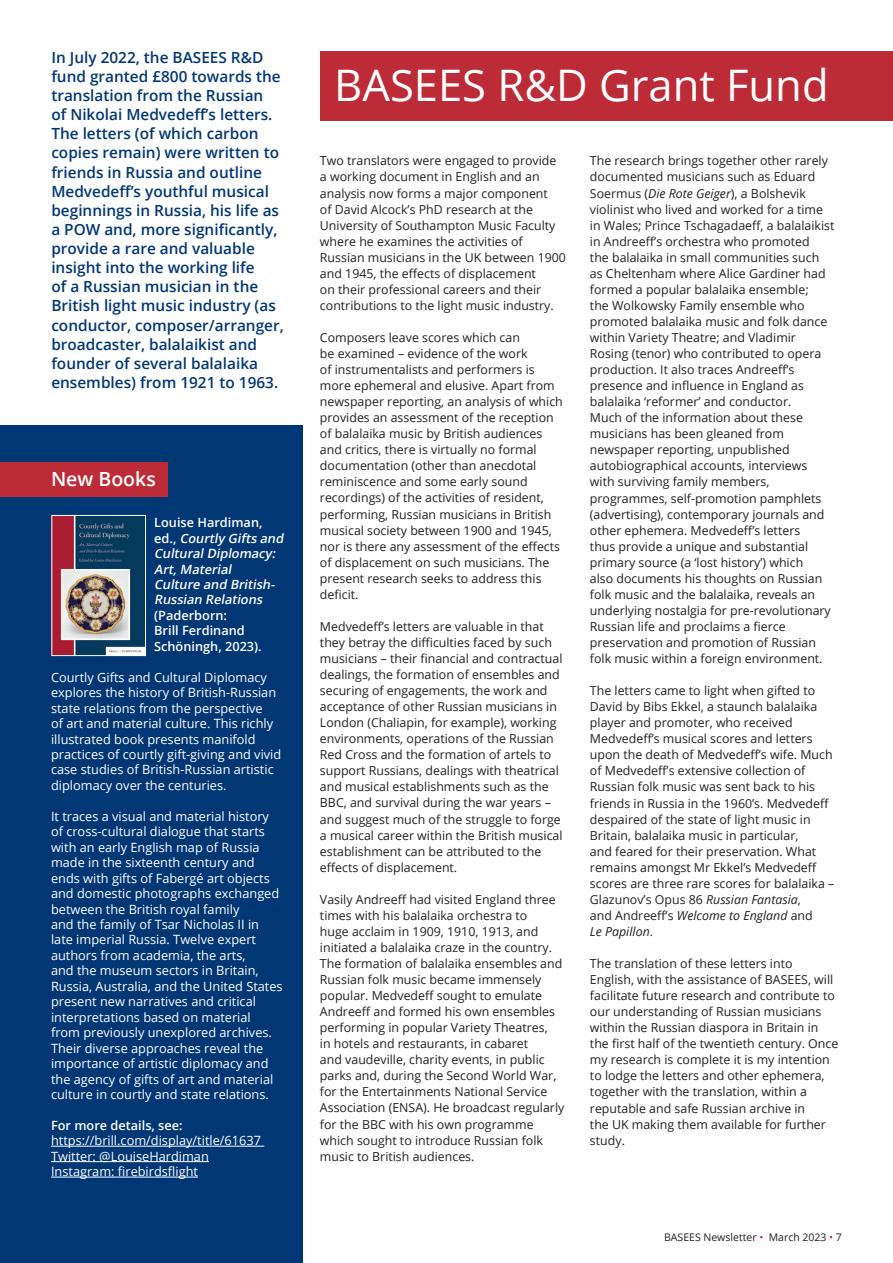
<style>
.page{position:relative;width:893px;height:1263px;background:#fff}
.page>*{position:absolute;margin:0;border:0;box-sizing:border-box;transform-origin:0 0}
.t1{font:43.5px "Open Sans";color:#fff}
.t2{font:600 19.5px "Open Sans";color:#fff}
.t3{font:600 15.3px/19.2px "Open Sans";color:#013775}
.t4{font:12.75px/15.5px "Open Sans";color:#fff}
.t5{font:italic 600 12.75px/15.5px "Open Sans";color:#fff}
.t6{font:600 12.75px/15.5px "Open Sans";color:#fff}
.t7{font:12.3px/16px "Open Sans";color:#231f20}
.t8{font:10.5px "Open Sans";color:#231f20}
.s1{font-style:normal}
.s2{font-style:italic}
.s3{color:#bd2b36}
</style>
<div class="page">
<div style="left:320px;top:51px;width:573px;height:69px;background:#bd2b36"></div>
<div style="left:0;top:426px;width:303px;height:837px;background:#013775"></div>
<div style="left:0;top:462px;width:167px;height:34px;background:#bd2b36"></div>
<hr style="left:51px;top:1146px;width:213px;height:1px;background:#fff">
<hr style="left:51px;top:1161px;width:158px;height:1px;background:#fff">
<hr style="left:51px;top:1177px;width:147px;height:1px;background:#fff">
<img style="left:54px;top:517px;width:90px;height:137px">
<div style="left:52px;top:515px;width:94px;height:141px;border:1px solid #fff"></div>
<p class="t3" style="left:51px;top:47px;width:234px">In July 2022, the BASEES R&amp;D fund granted £800 towards the translation from the Russian<br>of Nikolai Medvedeff’s letters.<br>The letters (of which carbon copies remain) were written to friends in Russia and outline<br>Medvedeff’s youthful musical beginnings in Russia, his life as a POW and, more significantly, provide a rare and valuable insight into the working life<br>of a Russian musician in the<br>British light music industry (as conductor, composer/arranger, broadcaster, balalaikist and founder of several balalaika ensembles) from 1921 to 1963.</p>
<h2 class="t2" style="left:51px;top:465px;width:106px">New Books</h2>
<p class="t5" style="left:154px;top:514px;width:134px"><span class="s1">Louise Hardiman,<br>e d . ,</span> Courtly Gifts and<br>CulturalDiplomacy:<br>Art,Material<br>Culture and British-<br>Russian Relations</p>
<p class="t6" style="left:154px;top:607px;width:109px">(Paderborn:<br>Brill Ferdinand<br>Schöningh, 2023).</p>
<p class="t4" style="left:51px;top:669px;width:232px">Courtly Gifts and Cultural Diplomacy explores the history of British-Russian state relations from the perspective<br>of art and material culture. This richly illustrated book presents manifold practices of courtly gift-giving and vivid case studies of British-Russian artistic diplomacy over the centuries.</p>
<p class="t4" style="left:51px;top:808px;width:233px">It traces a visual and material history of cross-cultural dialogue that starts with an early English map of Russia made in the sixteenth century and ends with gifts of Fabergé art objects and domestic photographs exchanged between the British royal family<br>and the family of Tsar Nicholas II in late imperial Russia. Twelve expert authors from academia, the arts,<br>and the museum sectors in Britain, Russia, Australia, and the United States present new narratives and critical interpretations based on material from previously unexplored archives.<br>Their diverse approaches reveal the importance of artistic diplomacy and the agency of gifts of art and material culture in courtly and state relations.</p>
<p class="t6" style="left:51px;top:1117px;width:133px">For more details, see:</p>
<p class="t4" style="left:51px;top:1133px;width:211px">https://brill.com/display/title/61637<br>Twitter: @LouiseHardiman<br>Instagram: firebirdsflight</p>
<h1 class="t1" style="left:334px;top:56px;width:496px">BASEES R&amp;D Grant Fund</h1>
<p class="t7" style="left:320px;top:153px;width:248px">Two translators were engaged to provide a working document in English and an analysis now forms a major component<br>of David Alcock’s PhD research at the University of Southampton Music Faculty where he examines the activities of Russian musicians in the UK between 1900 and 1945, the effects of displacement<br>on their professional careers and their contributions to the light music industry.</p>
<p class="t7" style="left:320px;top:329px;width:244px">Composers leave scores which can<br>be examined – evidence of the work<br>of instrumentalists and performers is more ephemeral and elusive. Apart from newspaper reporting, an analysis of which provides an assessment of the reception of balalaika music by British audiences and critics, there is virtually no formal documentation (other than anecdotal reminiscence and some early sound recordings) of the activities of resident, performing, Russian musicians in British musical society between 1900 and 1945, nor is there any assessment of the effects of displacement on such musicians. The present research seeks to address this deficit.</p>
<p class="t7" style="left:320px;top:618px;width:244px">Medvedeff’s letters are valuable in that they betray the difficulties faced by such musicians – their financial and contractual dealings, the formation of ensembles and securing of engagements, the work and acceptance of other Russian musicians in London (Chaliapin, for example), working environments, operations of the Russian Red Cross and the formation of artels to support Russians, dealings with theatrical and musical establishments such as the BBC, and survival during the war years – and suggest much of the struggle to forge a musical career within the British musical establishment can be attributed to the effects of displacement.</p>
<p class="t7" style="left:320px;top:891px;width:246px">Vasily Andreeff had visited England three times with his balalaika orchestra to<br>huge acclaim in 1909, 1910, 1913, and initiated a balalaika craze in the country.<br>The formation of balalaika ensembles and Russian folk music became immensely popular. Medvedeff sought to emulate Andreeff and formed his own ensembles performing in popular Variety Theatres,<br>in hotels and restaurants, in cabaret<br>and vaudeville, charity events, in public parks and, during the Second World War, for the Entertainments National Service Association (ENSA). He broadcast regularly for the BBC with his own programme which sought to introduce Russian folk music to British audiences.</p>
<p class="t7" style="left:590px;top:153px;width:246px">The research brings together other rarely documented musicians such as Eduard Soermus (<span class="s2">Die Rote Geiger</span>), a Bolshevik violinist who lived and worked for a time in Wales; Prince Tschagadaeff, a balalaikist in Andreeff’s orchestra who promoted<br>the balalaika in small communities such as Cheltenham where Alice Gardiner had formed a popular balalaika ensemble;<br>the Wolkowsky Family ensemble who promoted balalaika music and folk dance within Variety Theatre; and Vladimir Rosing (tenor) who contributed to opera production. It also traces Andreeff’s presence and influence in England as balalaika ‘reformer’ and conductor.<br>Much of the information about these musicians has been gleaned from newspaper reporting, unpublished autobiographical accounts, interviews with surviving family members, programmes, self-promotion pamphlets (advertising), contemporary journals and other ephemera. Medvedeff’s letters<br>thus provide a unique and substantial primary source (a ‘lost history’) which<br>also documents his thoughts on Russian folk music and the balalaika, reveals an underlying nostalgia for pre-revolutionary Russian life and proclaims a fierce preservation and promotion of Russian folk music within a foreign environment.</p>
<p class="t7" style="left:590px;top:682px;width:246px">The letters came to light when gifted to David by Bibs Ekkel, a staunch balalaika player and promoter, who received Medvedeff’s musical scores and letters upon the death of Medvedeff’s wife. Much of Medvedeff’s extensive collection of Russian folk music was sent back to his friends in Russia in the 1960’s. Medvedeff despaired of the state of light music in Britain, balalaika music in particular,<br>and feared for their preservation. What remains amongst Mr Ekkel’s Medvedeff scores are three rare scores for balalaika – Glazunov’s Opus 86 <span class="s2">Russian Fantasia</span>,<br>and Andreeff’s <span class="s2">Welcome to England</span> and<br><span class="s2">Le Papillon</span>.</p>
<p class="t7" style="left:590px;top:955px;width:250px">The translation of these letters into English, with the assistance of BASEES, will facilitate future research and contribute to our understanding of Russian musicians within the Russian diaspora in Britain in the first half of the twentieth century. Once my research is complete it is my intention to lodge the letters and other ephemera, together with the translation, within a reputable and safe Russian archive in<br>the UK making them available for further study.</p>
<p class="t8" style="left:664px;top:1230px;width:179px">BASEES Newsletter <span class="s3">•</span> March 2023 <span class="s3">•</span> 7</p>
</div>
